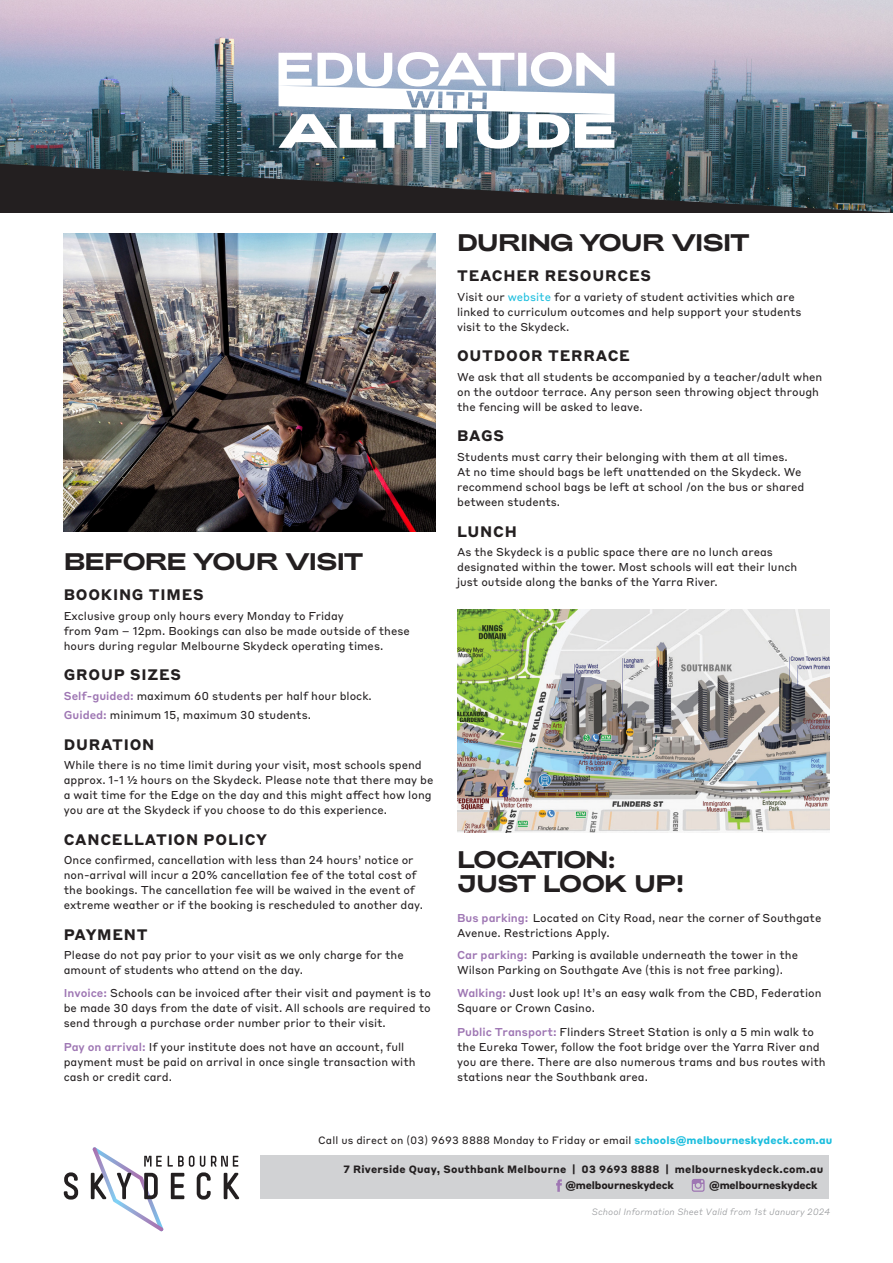
<style>
.page{position:relative;width:893px;height:1263px;background:#fff}
.page>*{position:absolute;margin:0;border:0;box-sizing:border-box;transform-origin:0 0}
.t1{font:700 24px/24px "Adieu";letter-spacing:-.04em;color:#231f20}
.t2{font:700 15px "Styrene B";letter-spacing:.05em;color:#231f20}
.t3{font:11.25px/15px "Styrene B";color:#231f20}
.t4{font:10.5px "Styrene B";letter-spacing:.01em;color:#231f20}
.t5{font:700 10.5px "Styrene B";letter-spacing:.02em;color:#231f20}
.t6{font:700 10.5px "Styrene B";letter-spacing:-.02em;color:#231f20}
.t7{font:italic 300 9px "Styrene B";color:#939598}
.s1{font-weight:500;color:#9e76b3}
.s2{color:#1cbede}
.s3{font-weight:700;color:#1cbede}
</style>
<div class="page">
<div style="left:260px;top:1155px;width:569px;height:44px;background:#d1d2d4"></div>
<img style="left:0;top:0;width:893px;height:213px">
<svg style="left:279px;top:52px;width:335px;height:97px"></svg>
<img style="left:64px;top:234px;width:372px;height:297px">
<img style="left:457px;top:609px;width:372px;height:223px">
<svg style="left:556px;top:1179px;width:6px;height:13px"></svg>
<svg style="left:692px;top:1179px;width:13px;height:13px"></svg>
<svg style="left:64px;top:1172px;width:14px;height:27px"></svg>
<svg style="left:91px;top:1147px;width:148px;height:84px"></svg>
<h1 class="t1" style="left:64px;top:549px;width:301px">BEFORE YOUR VISIT</h1>
<h2 class="t2" style="left:64px;top:582px;width:141px">BOOKING TIMES</h2>
<p class="t3" style="left:64px;top:607px;width:348px">Exclusive group only hours every Monday to Friday<br>from 9am – 12pm. Bookings can also be made outside of these hours during regular Melbourne Skydeck operating times.</p>
<h2 class="t2" style="left:64px;top:662px;width:119px">GROUP SIZES</h2>
<p class="t3" style="left:64px;top:687px;width:310px"><span class="s1">Self-guided:</span> maximum 60 students per half hour block.</p>
<p class="t3" style="left:64px;top:706px;width:249px"><span class="s1">Guided:</span> minimum 15, maximum 30 students.</p>
<h2 class="t2" style="left:64px;top:731px;width:92px">DURATION</h2>
<p class="t3" style="left:64px;top:756px;width:371px">While there is no time limit during your visit, most schools spend approx. 1-1 ½ hours on the Skydeck. Please note that there may be a wait time for the Edge on the day and this might affect how long you are at the Skydeck if you choose to do this experience.</p>
<h2 class="t2" style="left:64px;top:826px;width:205px">CANCELLATION POLICY</h2>
<p class="t3" style="left:64px;top:851px;width:361px">Once confirmed, cancellation with less than 24 hours’ notice or non-arrival will incur a 20% cancellation fee of the total cost of the bookings. The cancellation fee will be waived in the event of extreme weather or if the booking is rescheduled to another day.</p>
<h2 class="t2" style="left:64px;top:921px;width:85px">PAYMENT</h2>
<p class="t3" style="left:64px;top:946px;width:341px">Please do not pay prior to your visit as we only charge for the amount of students who attend on the day.</p>
<p class="t3" style="left:64px;top:985px;width:369px;text-align:justify"><span class="s1">Invoice:</span> Schools can be invoiced after their visit and payment is to be made 30 days from the date of visit. All schools are required to send through a purchase order number prior to their visit.</p>
<p class="t3" style="left:64px;top:1038px;width:353px"><span class="s1">Pay on arrival:</span> If your institute does not have an account, full payment must be paid on arrival in once single transaction with cash or credit card.</p>
<h1 class="t1" style="left:457px;top:230px;width:294px">DURING YOUR VISIT</h1>
<h2 class="t2" style="left:457px;top:263px;width:195px">TEACHER RESOURCES</h2>
<p class="t3" style="left:457px;top:288px;width:346px">Visit our <span class="s2">website</span> for a variety of student activities which are linked to curriculum outcomes and help support your students visit to the Skydeck.</p>
<h2 class="t2" style="left:457px;top:343px;width:174px">OUTDOOR TERRACE</h2>
<p class="t3" style="left:457px;top:368px;width:367px">We ask that all students be accompanied by a teacher/adult when on the outdoor terrace. Any person seen throwing object through the fencing will be asked to leave.</p>
<h2 class="t2" style="left:457px;top:423px;width:48px">BAGS</h2>
<p class="t3" style="left:457px;top:448px;width:349px">Students must carry their belonging with them at all times.<br>At no time should bags be left unattended on the Skydeck. We recommend school bags be left at school /on the bus or shared between students.</p>
<h2 class="t2" style="left:457px;top:518px;width:61px">LUNCH</h2>
<p class="t3" style="left:457px;top:543px;width:342px">As the Skydeck is a public space there are no lunch areas designated within the tower. Most schools will eat their lunch just outside along the banks of the Yarra River.</p>
<h1 class="t1" style="left:457px;top:848px;width:228px">LOCATION:<br>JUST LOOK UP!</h1>
<p class="t3" style="left:457px;top:910px;width:366px"><span class="s1">Bus parking:</span> Located on City Road, near the corner of Southgate<br>Avenue. Restrictions Apply.</p>
<p class="t3" style="left:457px;top:946px;width:342px"><span class="s1">Car parking:</span> Parking is available underneath the tower in the<br>Wilson Parking on Southgate Ave (this is not free parking).</p>
<h2 class="t3" style="left:457px;top:985px;width:366px"><span class="s1">Walking:</span> Just look up! It’s an easy walk from the CBD, Federation<br>Square or Crown Casino.</h2>
<h2 class="t3" style="left:457px;top:1023px;width:370px"><span class="s1">Public Transport:</span> Flinders Street Station is only a 5 min walk to the Eureka Tower, follow the foot bridge over the Yarra River and you are there. There are also numerous trams and bus routes with stations near the Southbank area.</h2>
<p class="t4" style="left:318px;top:1131px;width:516px">Call us direct on (03) 9693 8888 Monday to Friday or email <span class="s3">schools@melbourneskydeck.com.au</span></p>
<p class="t5" style="left:343px;top:1160px;width:481px">7 Riverside Quay, Southbank Melbourne | 03 9693 8888 | melbourneskydeck.com.au</p>
<p class="t6" style="left:565px;top:1176px;width:110px">@melbourneskydeck</p>
<p class="t6" style="left:709px;top:1176px;width:110px">@melbourneskydeck</p>
<p class="t7" style="left:592px;top:1204px;width:240px">School Information Sheet Valid from 1st January 2024</p>
</div>
